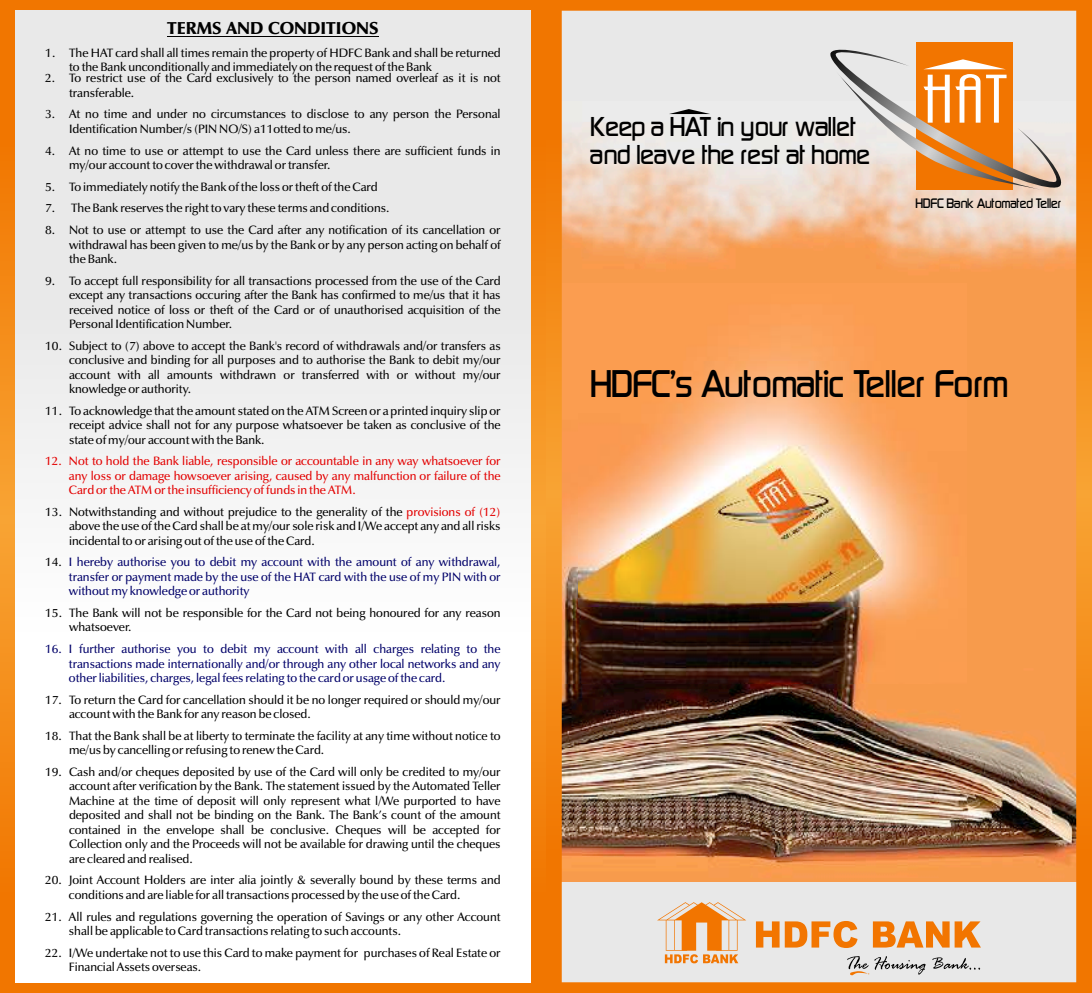
<style>
.page{position:relative;width:1092px;height:993px;background:#fff}
.page>*{position:absolute;margin:0;border:0;box-sizing:border-box;transform-origin:0 0}
.t1{font:71.92px "Plaza D";color:#fff;scale:1.39 1}
.t2{font:36.93px "Bazouk S Si";color:#000}
.t3{font:26.07px "Bazouk S Si";color:#000}
.t4{font:900 17.5px "Zapf Humanist 601 BT";color:#000}
.t5{font:13.12px "Bazouk S Si";color:#000}
.t6{font:600 12.25px/14.3px "Zapf Humanist 601 BT";color:#000}
.t7{font:600 12.25px/14.3px "Zapf Humanist 601 BT";color:#000069;text-align:justify}
.t8{font:600 12.25px/14.3px "Zapf Humanist 601 BT";color:#e30000;text-align:justify}
.s1{color:#e30000}
.s2{color:#000}
</style>
<div class="page">
<svg style="left:0;top:0;width:546px;height:992px;background:#f38c21"></svg>
<img style="left:546px;top:0;width:545px;height:992px">
<div style="left:16px;top:11px;width:514px;height:970px;background:#f5f5f5"></div>
<hr style="left:167px;top:36px;width:211px;height:1px;background:#000">
<h3 class="t4" style="left:167px;top:21px;width:213px">TERMS AND CONDITIONS</h3>
<p class="t6" style="left:69px;top:47px;width:433px;text-indent:-24px">1. The HAT card shall all times remain the property of HDFC Bank and shall be returned to the Bank unconditionally and immediately on the request of the Bank</p>
<p class="t6" style="left:69px;top:72px;width:433px;text-indent:-24px">2. To restrict use of the Card exclusively to the person named overleaf as it is not transferable.</p>
<p class="t6" style="left:69px;top:108px;width:433px;text-indent:-24px">3. At no time and under no circumstances to disclose to any person the Personal<br>Identification Number/s (PIN NO/S) a11otted to me/us.</p>
<p class="t6" style="left:69px;top:144px;width:433px;text-indent:-24px">4. At no time to use or attempt to use the Card unless there are sufficient funds in my/our account to cover the withdrawal or transfer.</p>
<p class="t6" style="left:45px;top:180px;width:334px">5. To immediately notify the Bank of the loss or theft of the Card</p>
<p class="t6" style="left:45px;top:202px;width:346px">7. The Bank reserves the right to vary these terms and conditions.</p>
<p class="t6" style="left:69px;top:224px;width:433px;text-align:justify;text-indent:-24px">8. Not to use or attempt to use the Card after any notification of its cancellation or withdrawal has been given to me/us by the Bank or by any person acting on behalf of the Bank.</p>
<p class="t6" style="left:69px;top:274px;width:433px;text-align:justify;text-indent:-24px">9. To accept full responsibility for all transactions processed from the use of the Card except any transactions occuring after the Bank has confirmed to me/us that it has received notice of loss or theft of the Card or of unauthorised acquisition of the Personal Identification Number.</p>
<p class="t6" style="left:69px;top:339px;width:433px;text-align:justify;text-indent:-24px">10. Subject to (7) above to accept the Bank's record of withdrawals and/or transfers as conclusive and binding for all purposes and to authorise the Bank to debit my/our account with all amounts withdrawn or transferred with or without my/our knowledge or authority.</p>
<p class="t6" style="left:69px;top:404px;width:433px;text-align:justify;text-indent:-24px">11. To acknowledge that the amount stated on the ATM Screen or a printed inquiry slip or receipt advice shall not for any purpose whatsoever be taken as conclusive of the state of my/our account with the Bank.</p>
<p class="t8" style="left:69px;top:455px;width:433px;text-indent:-24px">12. Not to hold the Bank liable, responsible or accountable in any way whatsoever for any loss or damage howsoever arising, caused by any malfunction or failure of the Card or the ATM or the insufficiency of funds in the ATM.</p>
<p class="t6" style="left:69px;top:505px;width:433px;text-align:justify;text-indent:-24px">13. Notwithstanding and without prejudice to the generality of the <span class="s1">provisions of (12) </span>above the use of the Card shall be at my/our sole risk and I/We accept any and all risks incidental to or arising out of the use of the Card.</p>
<p class="t7" style="left:69px;top:556px;width:433px;text-indent:-24px"><span class="s2">14.</span> I hereby authorise you to debit my account with the amount of any withdrawal, transfer or payment made by the use of the HAT card with the use of my PIN with or without my knowledge or authority</p>
<p class="t6" style="left:69px;top:606px;width:433px;text-indent:-24px">15. The Bank will not be responsible for the Card not being honoured for any reason whatsoever.</p>
<p class="t7" style="left:69px;top:642px;width:433px;text-indent:-24px">16. I further authorise you to debit my account with all charges relating to the transactions made internationally and/or through any other local networks and any other liabilities, charges, legal fees relating to the card or usage of the card.</p>
<p class="t6" style="left:69px;top:693px;width:433px;text-indent:-24px">17. To return the Card for cancellation should it be no longer required or should my/our account with the Bank for any reason be closed.</p>
<p class="t6" style="left:69px;top:729px;width:433px;text-indent:-24px">18. That the Bank shall be at liberty to terminate the facility at any time without notice to me/us by cancelling or refusing to renew the Card.</p>
<p class="t6" style="left:69px;top:765px;width:433px;text-align:justify;text-indent:-24px">19. Cash and/or cheques deposited by use of the Card will only be credited to my/our account after verification by the Bank. The statement issued by the Automated Teller Machine at the time of deposit will only represent what l/We purported to have deposited and shall not be binding on the Bank. The Bank’s count of the amount contained in the envelope shall be conclusive. Cheques will be accepted for Collection only and the Proceeds will not be available for drawing until the cheques are cleared and realised.</p>
<p class="t6" style="left:69px;top:873px;width:433px;text-indent:-24px">20. Joint Account Holders are inter alia jointly &amp; severally bound by these terms and conditions and are liable for all transactions processed by the use of the Card.</p>
<p class="t6" style="left:69px;top:909px;width:433px;text-indent:-24px">21. All rules and regulations governing the operation of Savings or any other Account shall be applicable to Card transactions relating to such accounts.</p>
<p class="t6" style="left:69px;top:945px;width:433px;text-indent:-24px">22. I/We undertake not to use this Card to make payment for purchases of Real Estate or<br>Financial Assets overseas.</p>
<h3 class="t3" style="left:590px;top:113px;width:267px">Keep a HAT in your wallet</h3>
<h3 class="t3" style="left:590px;top:142px;width:281px">and leave the rest at home</h3>
<h1 class="t1" style="left:922px;top:56px;width:62px">HAT</h1>
<p class="t5" style="left:915px;top:197px;width:147px">HDFC Bank Automated Teller</p>
<h2 class="t2" style="left:590px;top:365px;width:419px">HDFC’s Automatic Teller Form</h2>
</div>
